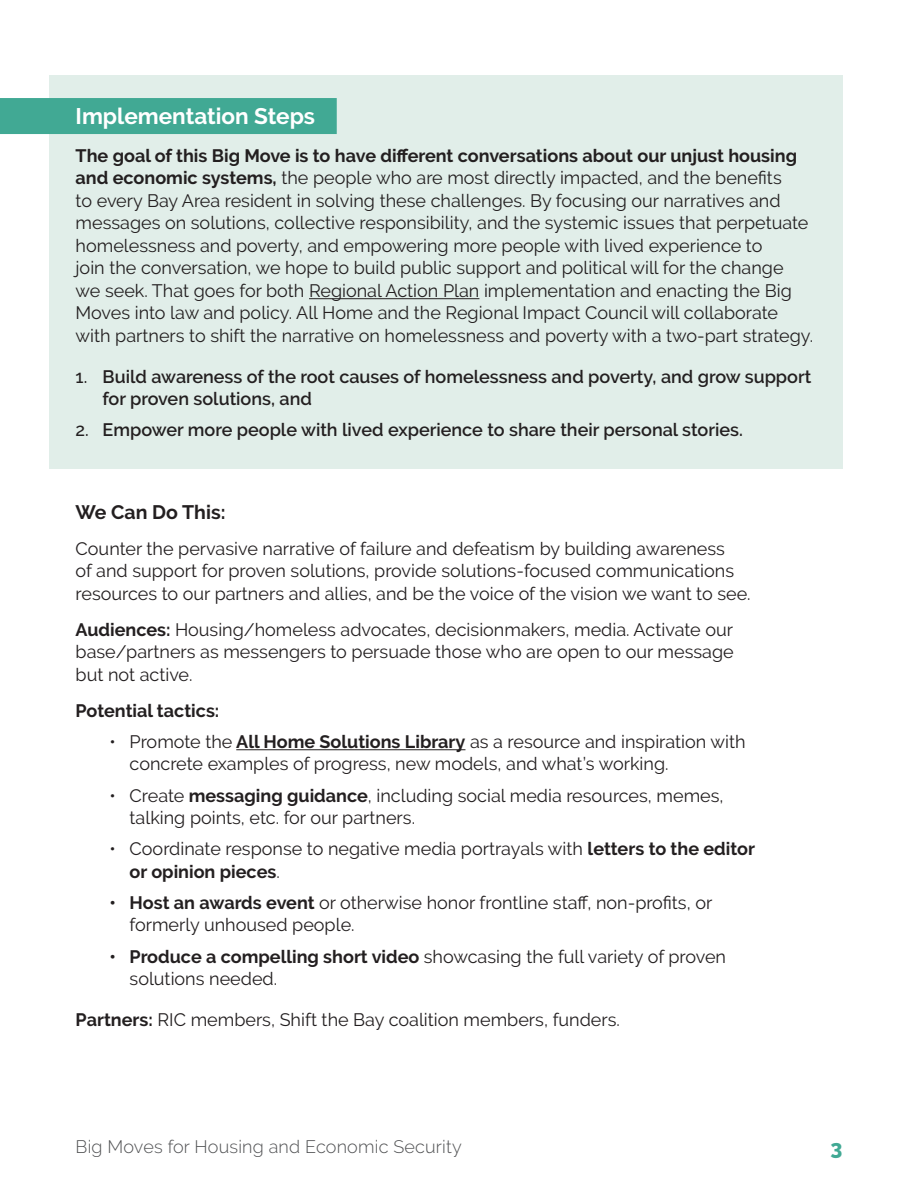
<style>
.page{position:relative;width:918px;height:1188px;background:#fff}
.page>*{position:absolute;margin:0;border:0;box-sizing:border-box;transform-origin:0 0}
.H4_IG{font:700 22.5px "Raleway";color:#fff}
.t1{font:800 21px "Raleway";color:#41a994}
.H5_IG{font:700 19.5px "Raleway";color:#231f20}
.body{font:18px/22.5px "Raleway";color:#231f20}
.t2{font:600 18px/22.5px "Raleway";color:#231f20}
.t3{font:300 18px "Raleway";letter-spacing:.01em;color:#505153}
.body-2{font:700 18px "Raleway";color:#231f20}
.s1{font-weight:700}
.s2{font-weight:500}
</style>
<div class="page">
<div style="left:49px;top:76px;width:793px;height:393px;background:#e1eee9"></div>
<div style="left:0;top:98px;width:337px;height:36px;background:#41a994"></div>
<hr style="left:309px;top:298px;width:170px;height:1px;background:#231f20">
<hr style="left:236px;top:749px;width:229px;height:1px;background:#231f20">
<p class="H4_IG" style="left:76px;top:103px;width:241px">Implementation Steps</p>
<p class="body" style="left:76px;top:144px;width:739px"><span class="s1">The goal of this Big Move is to have different conversations about our unjust housing and economic systems,</span> the people who are most directly impacted, and the benefits<br>to every Bay Area resident in solving these challenges. By focusing our narratives and messages on solutions, collective responsibility, and the systemic issues that perpetuate homelessness and poverty, and empowering more people with lived experience to<br>join the conversation, we hope to build public support and political will for the change<br>we seek. That goes for both Regional Action Plan implementation and enacting the Big Moves into law and policy. All Home and the Regional Impact Council will collaborate with partners to shift the narrative on homelessness and poverty with a two-part strategy.</p>
<p class="t2" style="left:103px;top:365px;width:710px;text-indent:-27px"><span class="s2">1.</span> Build awareness of the root causes of homelessness and poverty, and grow support for proven solutions, and</p>
<p class="t2" style="left:76px;top:419px;width:669px"><span class="s2">2.</span> Empower more people with lived experience to share their personal stories.</p>
<p class="H5_IG" style="left:76px;top:501px;width:151px">We Can Do This:</p>
<p class="body" style="left:76px;top:537px;width:677px">Counter the pervasive narrative of failure and defeatism by building awareness<br>of and support for proven solutions, provide solutions-focused communications resources to our partners and allies, and be the voice of the vision we want to see.</p>
<p class="body" style="left:76px;top:618px;width:660px;text-align:justify"><span class="s1">Audiences:</span> Housing/homeless advocates, decisionmakers, media. Activate our base/partners as messengers to persuade those who are open to our message but not active.</p>
<p class="body-2" style="left:76px;top:700px;width:145px">Potential tactics:</p>
<p class="body" style="left:130px;top:730px;width:617px;text-indent:-20px">• Promote the <span class="s1">All Home Solutions Library</span> as a resource and inspiration with concrete examples of progress, new models, and what’s working.</p>
<p class="body" style="left:130px;top:784px;width:596px;text-indent:-20px">• Create <span class="s1">messaging guidance</span>, including social media resources, memes, talking points, etc. for our partners.</p>
<p class="body" style="left:130px;top:838px;width:627px;text-indent:-20px">• Coordinate response to negative media portrayals with <span class="s1">letters to the editor or opinion pieces</span>.</p>
<p class="body" style="left:130px;top:891px;width:584px;text-indent:-20px"><span class="s1">• Host an awards event</span> or otherwise honor frontline staff, non-profits, or formerly unhoused people.</p>
<p class="body" style="left:130px;top:945px;width:598px;text-indent:-20px"><span class="s1">• Produce a compelling short video</span> showcasing the full variety of proven solutions needed.</p>
<p class="body" style="left:76px;top:1008px;width:546px"><span class="s1">Partners:</span> RIC members, Shift the Bay coalition members, funders.</p>
<p class="t3" style="left:76px;top:1137px;width:388px">Big Moves for Housing and Economic Security</p>
<p class="t1" style="left:830px;top:1135px;width:13px">3</p>
</div>
